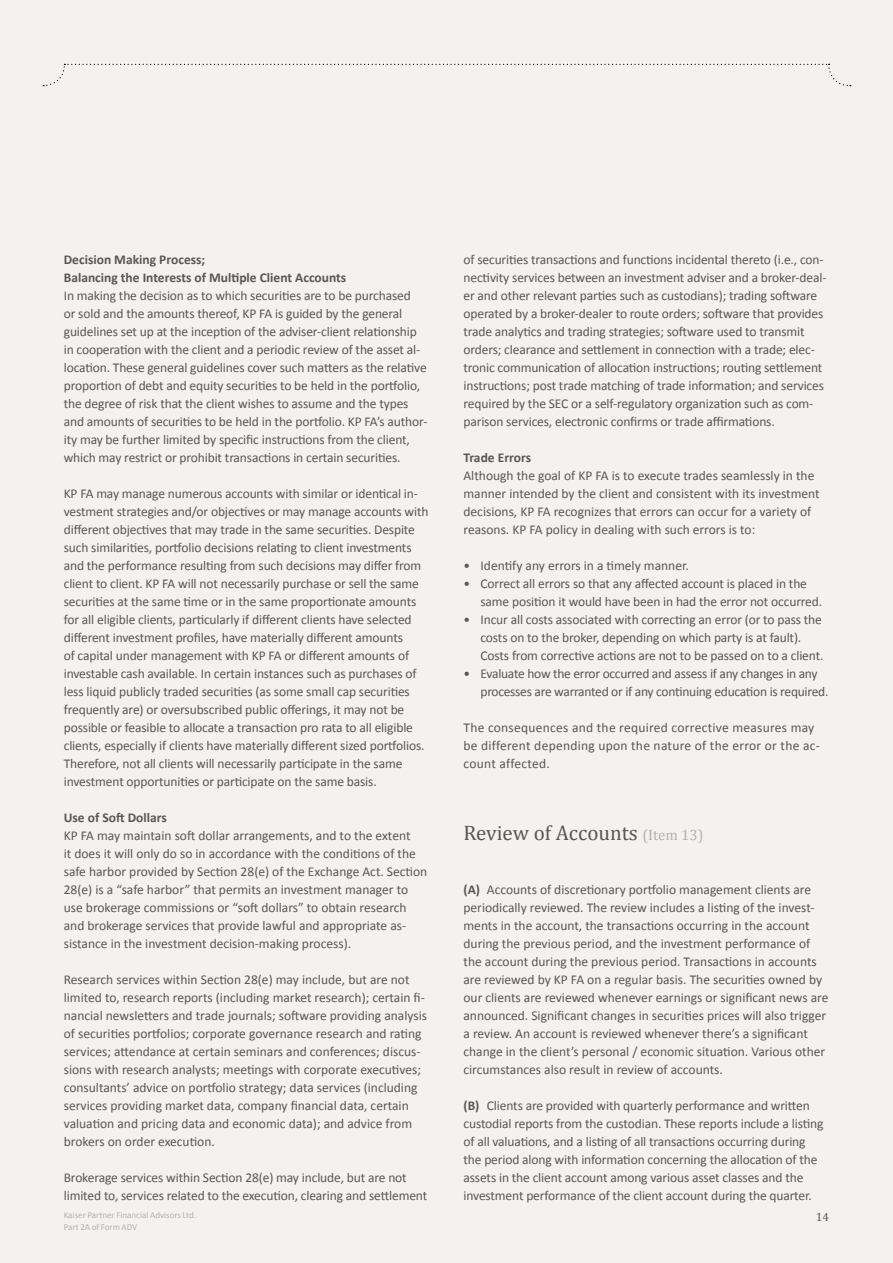
<style>
.page{position:relative;width:893px;height:1263px;background:#f4f2ef}
.page>*{position:absolute;margin:0;border:0;box-sizing:border-box;transform-origin:0 0}
.t1{font:21px "Cambria";color:#575756}
.t2{font:13.5px/18px "Calibri";letter-spacing:-.01em;color:#575756}
.t3{font:13.5px/18px "Calibri";letter-spacing:.02em;color:#575756}
.t4{font:700 13.5px/18px "Calibri";color:#575756}
.t5{font:12px "Cambria";color:#575756}
.t6{font:9px/12px "Calibri";color:#b3b2b2}
.s1{font-size:15px;color:#b3b2b2}
.s2{font-weight:700}
</style>
<div class="page">
<svg style="left:43px;top:64px;width:808px;height:23px"></svg>
<p class="t4" style="left:64px;top:251px;width:284px">Decision Making Process;<br>Balancing the Interests of Multiple Client Accounts</p>
<p class="t2" style="left:64px;top:287px;width:365px">In making the decision as to which securities are to be purchased<br>or sold and the amounts thereof, KP FA is guided by the general guidelines set up at the inception of the adviser-client relationship in cooperation with the client and a periodic review of the asset al&shy;location. These general guidelines cover such matters as the relative proportion of debt and equity securities to be held in the portfolio, the degree of risk that the client wishes to assume and the types and amounts of securities to be held in the portfolio. KP FA’s author&shy;ity may be further limited by specific instructions from the client, which may restrict or prohibit transactions in certain securities.</p>
<p class="t2" style="left:64px;top:485px;width:366px">KP FA may manage numerous accounts with similar or identical in&shy;vestment strategies and/or objectives or may manage accounts with different objectives that may trade in the same securities. Despite such similarities, portfolio decisions relating to client investments and the performance resulting from such decisions may differ from client to client. KP FA will not necessarily purchase or sell the same securities at the same time or in the same proportionate amounts for all eligible clients, particularly if different clients have selected different investment profiles, have materially different amounts<br>of capital under management with KP FA or different amounts of investable cash available. In certain instances such as purchases of less liquid publicly traded securities (as some small cap securities frequently are) or oversubscribed public offerings, it may not be possible or feasible to allocate a transaction pro rata to all eligible clients, especially if clients have materially different sized portfolios.<br>Therefore, not all clients will necessarily participate in the same investment opportunities or participate on the same basis.</p>
<p class="t4" style="left:64px;top:809px;width:104px">Use of Soft Dollars</p>
<p class="t2" style="left:64px;top:827px;width:365px">KP FA may maintain soft dollar arrangements, and to the extent<br>it does it will only do so in accordance with the conditions of the safe harbor provided by Section 28(e) of the Exchange Act. Section 28(e) is a “safe harbor” that permits an investment manager to use brokerage commissions or “soft dollars” to obtain research and brokerage services that provide lawful and appropriate as&shy;sistance in the investment decision-making process).</p>
<p class="t2" style="left:64px;top:971px;width:365px">Research services within Section 28(e) may include, but are not limited to, research reports (including market research); certain fi&shy;nancial newsletters and trade journals; software providing analysis of securities portfolios; corporate governance research and rating services; attendance at certain seminars and conferences; discus&shy;sions with research analysts; meetings with corporate executives; consultants’ advice on portfolio strategy; data services (including services providing market data, company financial data, certain valuation and pricing data and economic data); and advice from brokers on order execution.</p>
<p class="t2" style="left:64px;top:1169px;width:365px">Brokerage services within Section 28(e) may include, but are not limited to, services related to the execution, clearing and settlement</p>
<p class="t2" style="left:463px;top:251px;width:365px">of securities transactions and functions incidental thereto (i.e., con&shy;nectivity services between an investment adviser and a broker-deal&shy;er and other relevant parties such as custodians); trading software operated by a broker-dealer to route orders; software that provides trade analytics and trading strategies; software used to transmit orders; clearance and settlement in connection with a trade; elec&shy;tronic communication of allocation instructions; routing settlement instructions; post trade matching of trade information; and services required by the SEC or a self-regulatory organization such as com&shy;parison services, electronic confirms or trade affirmations.</p>
<p class="t4" style="left:463px;top:448px;width:69px">Trade Errors</p>
<p class="t2" style="left:463px;top:466px;width:358px">Although the goal of KP FA is to execute trades seamlessly in the manner intended by the client and consistent with its investment decisions, KP FA recognizes that errors can occur for a variety of reasons. KP FA policy in dealing with such errors is to:</p>
<p class="t2" style="left:463px;top:556px;width:227px">• Identify any errors in a timely manner.</p>
<p class="t2" style="left:480px;top:574px;width:343px;text-indent:-17px">• Correct all errors so that any affected account is placed in the same position it would have been in had the error not occurred.</p>
<p class="t2" style="left:480px;top:610px;width:344px;text-indent:-17px">• Incur all costs associated with correcting an error (or to pass the costs on to the broker, depending on which party is at fault).<br>Costs from corrective actions are not to be passed on to a client.</p>
<p class="t2" style="left:480px;top:664px;width:349px;text-indent:-17px">• Evaluate how the error occurred and assess if any changes in any processes are warranted or if any continuing education is required.</p>
<p class="t3" style="left:463px;top:718px;width:358px">The consequences and the required corrective measures may be different depending upon the nature of the error or the ac&shy;count affected.</p>
<h1 class="t1" style="left:463px;top:821px;width:242px">Review of Accounts <span class="s1">(Item 13)</span></h1>
<p class="t2" style="left:463px;top:880px;width:366px"><span class="s2">(A)</span> Accounts of discretionary portfolio management clients are periodically reviewed. The review includes a listing of the invest&shy;ments in the account, the transactions occurring in the account during the previous period, and the investment performance of the account during the previous period. Transactions in accounts are reviewed by KP FA on a regular basis. The securities owned by our clients are reviewed whenever earnings or significant news are announced. Significant changes in securities prices will also trigger a review. An account is reviewed whenever there’s a significant change in the client’s personal / economic situation. Various other circumstances also result in review of accounts.</p>
<p class="t2" style="left:463px;top:1096px;width:361px"><span class="s2">(B)</span> Clients are provided with quarterly performance and written custodial reports from the custodian. These reports include a listing of all valuations, and a listing of all transactions occurring during the period along with information concerning the allocation of the assets in the client account among various asset classes and the investment performance of the client account during the quarter.</p>
<p class="t6" style="left:64px;top:1209px;width:134px">Kaiser Partner Financial Advisors Ltd.<br>Part 2A of Form ADV</p>
<p class="t5" style="left:816px;top:1209px;width:15px">14</p>
</div>
